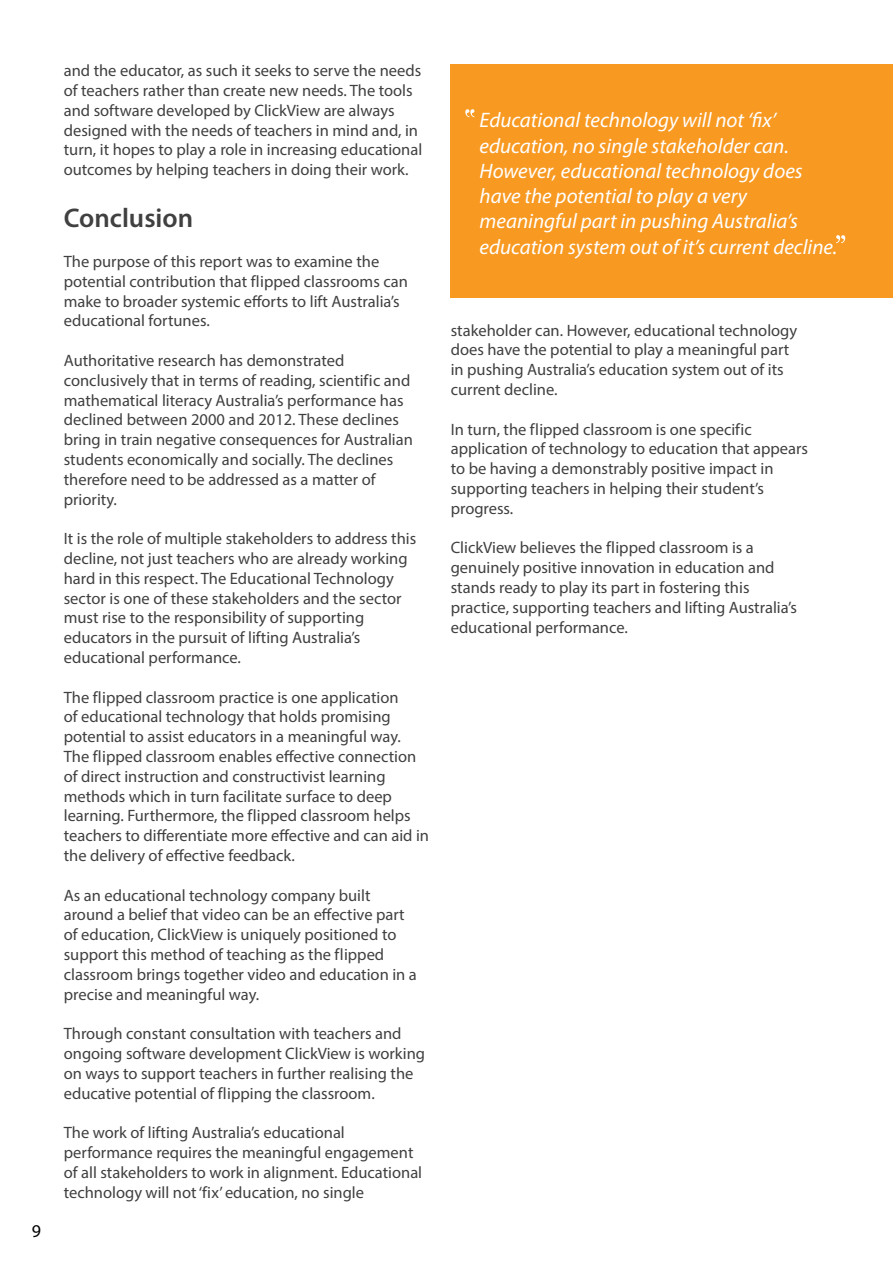
<style>
.page{position:relative;width:893px;height:1263px;background:#fff}
.page>*{position:absolute;margin:0;border:0;box-sizing:border-box;transform-origin:0 0}
.t1{font:600 27px "Myriad Pro";color:#404040}
.t2{font:italic 21px/25.2px "Myriad Pro";color:#fff}
.t3{font:18px "Myriad Pro";color:#000}
.t4{font:16.5px/19.8px "Myriad Pro";color:#404040}
</style>
<div class="page">
<div style="left:451px;top:64px;width:442px;height:233px;background:#f89921"></div>
<svg style="left:836px;top:235px;width:10px;height:8px"></svg>
<svg style="left:465px;top:109px;width:9px;height:8px"></svg>
<p class="t3" style="left:32px;top:1220px;width:11px">9</p>
<p class="t4" style="left:64px;top:60px;width:360px">and the educator, as such it seeks to serve the needs of teachers rather than create new needs. The tools and software developed by ClickView are always designed with the needs of teachers in mind and, in turn, it hopes to play a role in increasing educational outcomes by helping teachers in doing their work.</p>
<h1 class="t1" style="left:64px;top:201px;width:131px">Conclusion</h1>
<p class="t4" style="left:64px;top:251px;width:346px">The purpose of this report was to examine the potential contribution that flipped classrooms can make to broader systemic efforts to lift Australia’s educational fortunes.</p>
<p class="t4" style="left:64px;top:350px;width:351px">Authoritative research has demonstrated conclusively that in terms of reading, scientific and mathematical literacy Australia’s performance has declined between 2000 and 2012. These declines bring in train negative consequences for Australian students economically and socially. The declines therefore need to be addressed as a matter of priority.</p>
<p class="t4" style="left:64px;top:528px;width:354px">It is the role of multiple stakeholders to address this decline, not just teachers who are already working hard in this respect. The Educational Technology sector is one of these stakeholders and the sector must rise to the responsibility of supporting educators in the pursuit of lifting Australia’s educational performance.</p>
<p class="t4" style="left:64px;top:687px;width:367px">The flipped classroom practice is one application<br>of educational technology that holds promising potential to assist educators in a meaningful way.<br>The flipped classroom enables effective connection of direct instruction and constructivist learning methods which in turn facilitate surface to deep learning. Furthermore, the flipped classroom helps teachers to differentiate more effective and can aid in the delivery of effective feedback.</p>
<p class="t4" style="left:64px;top:885px;width:355px">As an educational technology company built around a belief that video can be an effective part of education, ClickView is uniquely positioned to support this method of teaching as the flipped classroom brings together video and education in a precise and meaningful way.</p>
<p class="t4" style="left:64px;top:1023px;width:363px">Through constant consultation with teachers and ongoing software development ClickView is working on ways to support teachers in further realising the educative potential of flipping the classroom.</p>
<p class="t4" style="left:64px;top:1122px;width:360px">The work of lifting Australia’s educational performance requires the meaningful engagement of all stakeholders to work in alignment. Educational technology will not ‘fix’ education, no single</p>
<p class="t2" style="left:480px;top:107px;width:359px">Educational technology will not ‘fix’ education, no single stakeholder can.<br>However, educational technology does have the potential to play a very meaningful part in pushing Australia’s education system out of it’s current decline.</p>
<p class="t4" style="left:451px;top:320px;width:348px">stakeholder can. However, educational technology does have the potential to play a meaningful part in pushing Australia’s education system out of its current decline.</p>
<p class="t4" style="left:451px;top:419px;width:359px">In turn, the flipped classroom is one specific application of technology to education that appears to be having a demonstrably positive impact in supporting teachers in helping their student’s progress.</p>
<p class="t4" style="left:451px;top:538px;width:348px">ClickView believes the flipped classroom is a genuinely positive innovation in education and stands ready to play its part in fostering this practice, supporting teachers and lifting Australia’s educational performance.</p>
</div>
